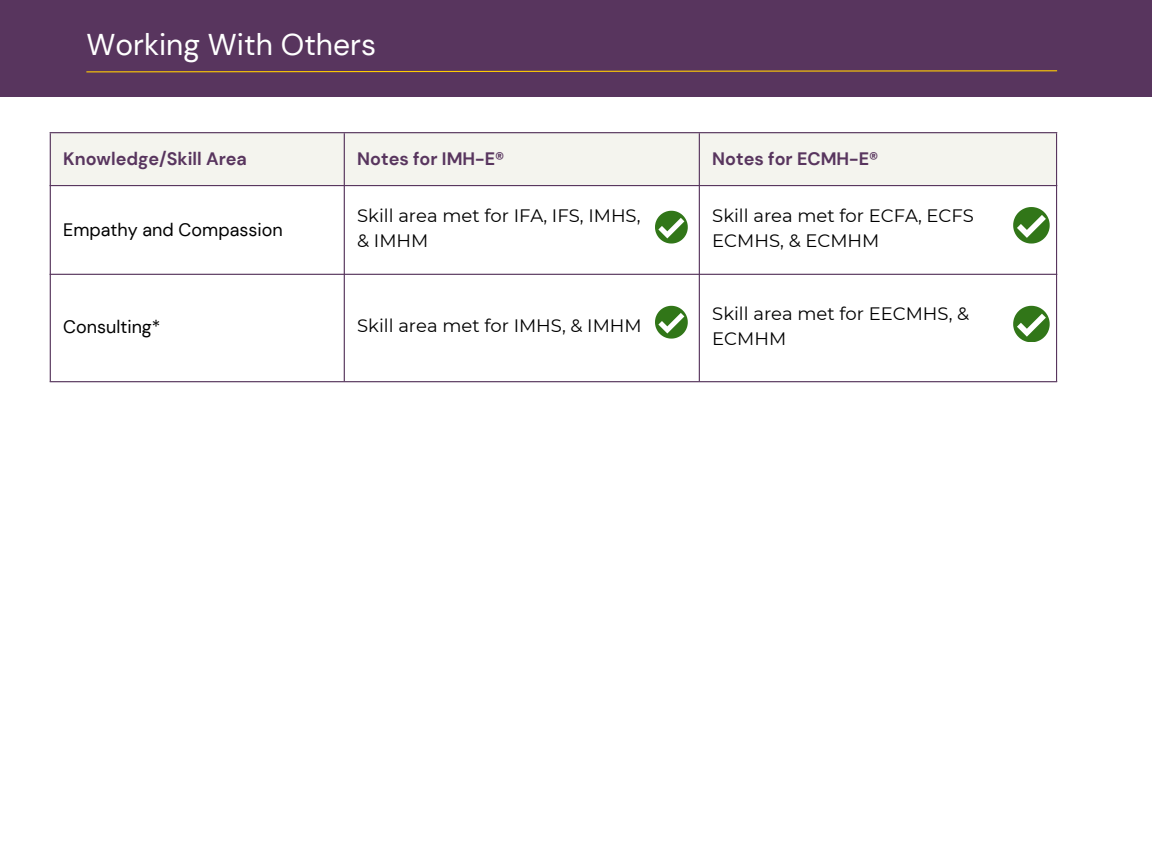
<style>
.page{position:relative;width:1152px;height:864px;background:#fff}
.page>*{position:absolute;margin:0;border:0;box-sizing:border-box;transform-origin:0 0}
.t1{font:30px "DM Sans";color:#fff}
.t2{font:18px/24.8px "Montserrat";color:#000}
.t3{font:700 18px "DM Sans";color:#58355e}
.t4{font:18px "DM Sans";color:#000}
</style>
<div class="page">
<div style="left:51px;top:133px;width:1005px;height:52px;background:#f4f4ee"></div>
<hr style="left:50px;top:133px;width:1px;height:248px;background:#58355e">
<hr style="left:344px;top:133px;width:1px;height:248px;background:#58355e">
<hr style="left:699px;top:133px;width:1px;height:248px;background:#58355e">
<hr style="left:1056px;top:133px;width:1px;height:248px;background:#58355e">
<hr style="left:50px;top:132px;width:1007px;height:1px;background:#58355e">
<hr style="left:50px;top:185px;width:1007px;height:1px;background:#58355e">
<hr style="left:50px;top:274px;width:1007px;height:1px;background:#58355e">
<hr style="left:50px;top:381px;width:1007px;height:1px;background:#58355e">
<svg style="left:655px;top:211px;width:33px;height:32px"></svg>
<svg style="left:1013px;top:207px;width:36px;height:36px"></svg>
<div style="left:0;top:0;width:1152px;height:96px;background:#58355e"></div>
<svg style="left:86px;top:70px;width:972px;height:3px"></svg>
<svg style="left:655px;top:306px;width:33px;height:32px"></svg>
<svg style="left:1013px;top:306px;width:36px;height:36px"></svg>
<h1 class="t1" style="left:86px;top:25px;width:291px">Working With Others</h1>
<p class="t3" style="left:63px;top:147px;width:185px">Knowledge/Skill Area</p>
<p class="t3" style="left:357px;top:147px;width:149px">Notes for IMH-E®</p>
<p class="t3" style="left:712px;top:147px;width:168px">Notes for ECMH-E®</p>
<p class="t4" style="left:63px;top:218px;width:221px">Empathy and Compassion</p>
<p class="t2" style="left:357px;top:203px;width:285px">Skill area met for IFA, IFS, IMHS, &amp; IMHM</p>
<p class="t2" style="left:712px;top:203px;width:263px">Skill area met for ECFA, ECFS<br>ECMHS, &amp; ECMHM</p>
<p class="t4" style="left:63px;top:315px;width:99px">Consulting*</p>
<p class="t2" style="left:357px;top:313px;width:286px">Skill area met for IMHS, &amp; IMHM</p>
<p class="t2" style="left:712px;top:301px;width:258px">Skill area met for EECMHS, &amp;<br>ECMHM</p>
</div>
